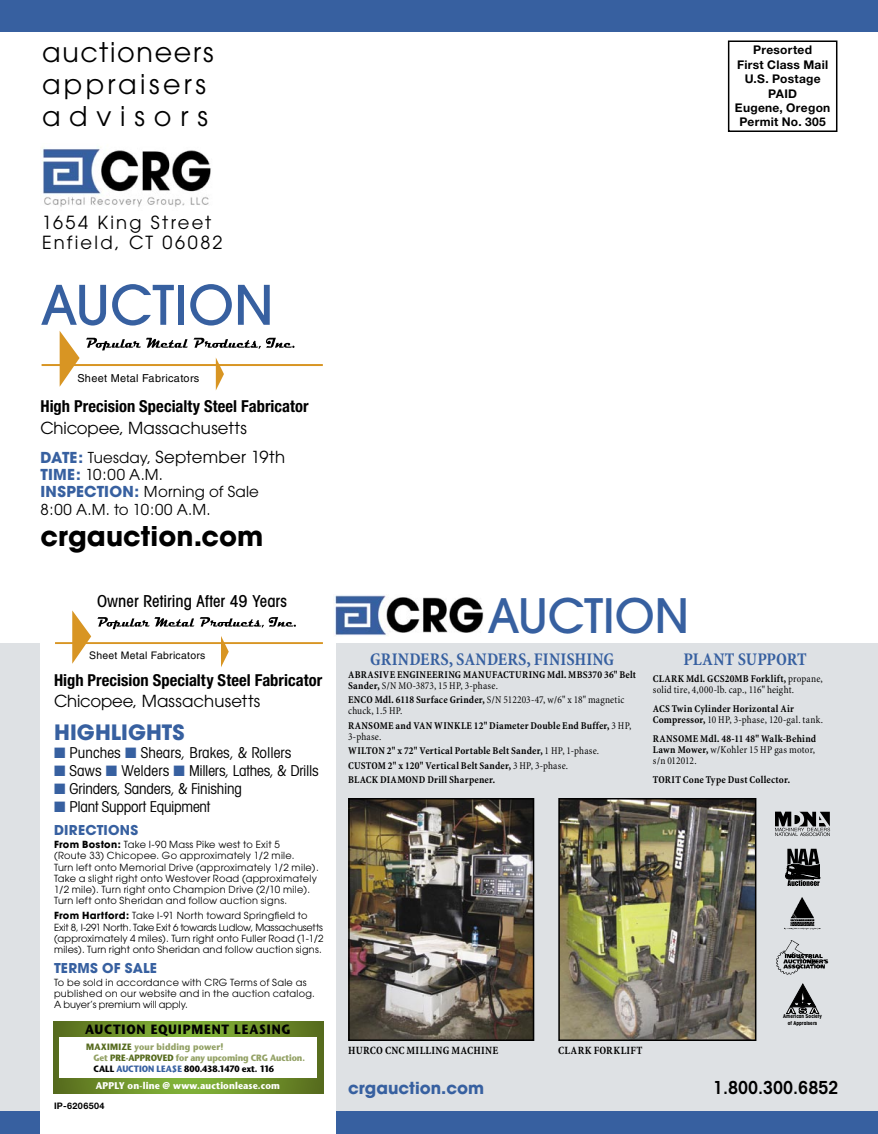
<style>
.page{position:relative;width:878px;height:1134px;background:#fff}
.page>*{position:absolute;margin:0;border:0;box-sizing:border-box;transform-origin:0 0}
.t1{font:500 54px "Avant Garde";color:#3760a0}
.t2{font:500 47.1px "Avant Garde";letter-spacing:-.01em;color:#3760a0}
.t3{font:27px/32.4px "Avant Garde";letter-spacing:.125em;color:#000}
.t4{font:700 27px "Avant Garde";letter-spacing:.005em;color:#000}
.t5{font:700 21px "Avant Garde";letter-spacing:.005em;color:#3760a0}
.t6{font:700 condensed 18px "Minion";letter-spacing:.005em;color:#3760a0}
.t7{font:18px/20.1px "Avant Garde";letter-spacing:.125em;color:#000}
.t8{font:600 condensed 18px "Avant Garde";color:#000}
.t9{font:700 condensed 16.5px "Helvetica Neue";color:#000}
.t10{font:16.5px "Avant Garde";letter-spacing:.01em;color:#000}
.t11{font:500 condensed 16.5px "Avant Garde";letter-spacing:.005em;color:#000}
.t12{font:700 16.5px "Avant Garde";color:#3760a0}
.t13{font:condensed 15px "Avant Garde";letter-spacing:-.01em;color:#000}
.t14{font:15px/17.2px "Avant Garde";letter-spacing:.015em;color:#000}
.t15{font:700 13.5px "Avant Garde";letter-spacing:.015em;color:#3760a0}
.t16{font:700 13.35px "Stone Sans";letter-spacing:.065em;color:#000;scale:.91 1}
.t17{font:700 12px/14.4px "Helvetica Neue";letter-spacing:.025em;color:#000;text-align:center}
.t18{font:700 condensed 11.25px "Minion";letter-spacing:.025em;color:#000}
.t19{font:10.95px "Helvetica";letter-spacing:.025em;color:#000}
.t20{font:700 condensed 10.5px/11.4px "Minion";letter-spacing:.02em;color:#000}
.t21{font:condensed 10.5px/11.1px "Minion";letter-spacing:.015em;color:#000}
.t22{font:10.35px "Helvetica";letter-spacing:.025em;color:#000}
.t23{font:9.75px/11.2px "Avant Garde";letter-spacing:.025em;color:#000}
.t24{font:700 9.75px "Stone Sans";letter-spacing:.015em;color:#fff;scale:.91 1}
.t25{font:700 9.15px/10.9px "Stone Sans";letter-spacing:-.005em;color:#93a165;scale:.91 1}
.t26{font:700 9px "Helvetica Neue";letter-spacing:.045em;color:#000}
.t27{font:700 condensed 5.4px/6.4px "Avant Garde";color:#000;text-align:center}
.s1{font-weight:700;font-size:15px;color:#3760a0}
.s2{font-size:15px}
.s3{font-weight:700;color:#3760a0}
.s4{color:#3760a0}
.s5{font-weight:700}
.s6{color:#556a1d}
.s7{color:#000}
.s8{font-weight:400}
</style>
<div class="page">
<div style="left:728px;top:40px;width:109px;height:92px;border:2px solid #000"></div>
<img style="left:42px;top:147px;width:169px;height:60px">
<div style="left:0;top:644px;width:878px;height:490px;background:#dee1e4"></div>
<div style="left:0;top:1112px;width:878px;height:22px;background:#3760a0"></div>
<div style="left:40px;top:588px;width:296px;height:546px;background:#fff"></div>
<svg style="left:53px;top:1021px;width:270px;height:73px;background:#6e912c"></svg>
<div style="left:59px;top:1037px;width:257px;height:41px;background:#fff"></div>
<img style="left:335px;top:595px;width:148px;height:41px">
<img style="left:776px;top:940px;width:53px;height:35px">
<svg style="left:775px;top:812px;width:55px;height:24px"></svg>
<img style="left:784px;top:897px;width:37px;height:33px">
<svg style="left:786px;top:984px;width:33px;height:30px"></svg>
<svg style="left:785px;top:849px;width:35px;height:37px"></svg>
<div style="left:0;top:0;width:878px;height:32px;background:#3760a0"></div>
<hr style="left:42px;top:364px;width:281px;height:2px;background:#d89523">
<svg style="left:60px;top:331px;width:20px;height:55px"></svg>
<svg style="left:216px;top:358px;width:8px;height:32px"></svg>
<svg style="left:86px;top:338px;width:208px;height:12px"></svg>
<hr style="left:55px;top:642px;width:268px;height:2px;background:#d89523">
<svg style="left:72px;top:610px;width:19px;height:54px"></svg>
<svg style="left:221px;top:636px;width:8px;height:31px"></svg>
<svg style="left:97px;top:617px;width:97px;height:12px"></svg>
<svg style="left:200px;top:617px;width:96px;height:10px"></svg>
<img style="left:561px;top:801px;width:192px;height:237px">
<div style="left:558px;top:798px;width:198px;height:243px;border:2px solid #000"></div>
<img style="left:351px;top:801px;width:180px;height:237px">
<div style="left:348px;top:798px;width:186px;height:243px;border:2px solid #000"></div>
<h3 class="t3" style="left:42px;top:35px;width:173px">auctioneers appraisers advisors</h3>
<p class="t17" style="left:735px;top:43px;width:97px">Presorted<br>First Class Mail<br>U.S. Postage<br>PAID<br>Eugene, Oregon<br>Permit No. 305</p>
<h3 class="t7" style="left:42px;top:213px;width:182px">1654 King Street<br>Enfield, CT 06082</h3>
<h1 class="t1" style="left:41px;top:272px;width:235px">AUCTION</h1>
<p class="t19" style="left:77px;top:372px;width:123px">Sheet Metal Fabricators</p>
<h3 class="t9" style="left:41px;top:396px;width:270px">High Precision Specialty Steel Fabricator</h3>
<h3 class="t10" style="left:41px;top:419px;width:208px">Chicopee, Massachusetts</h3>
<h3 class="t10" style="left:40px;top:447px;width:246px"><span class="s1">DATE:</span> <span class="s2">Tuesday,</span> September 19th</h3>
<h3 class="t14" style="left:40px;top:466px;width:220px"><span class="s3">TIME:</span> 10:00 A.M.<br><span class="s3">INSPECTION:</span> Morning of Sale<br>8:00 A.M. to 10:00 A.M.</h3>
<h3 class="t4" style="left:40px;top:519px;width:224px">crgauction.com</h3>
<h3 class="t11" style="left:97px;top:591px;width:191px">Owner Retiring After 49 Years</h3>
<p class="t22" style="left:89px;top:650px;width:118px">Sheet Metal Fabricators</p>
<h3 class="t9" style="left:54px;top:670px;width:270px">High Precision Specialty Steel Fabricator</h3>
<h3 class="t5" style="left:54px;top:718px;width:132px">HIGHLIGHTS</h3>
<h3 class="t13" style="left:54px;top:743px;width:239px"><span class="s4">■</span> Punches <span class="s4">■</span> Shears, Brakes, &amp; Rollers</h3>
<h3 class="t13" style="left:54px;top:761px;width:266px"><span class="s4">■</span> Saws <span class="s4">■</span> Welders <span class="s4">■</span> Millers, Lathes, &amp; Drills</h3>
<h3 class="t13" style="left:54px;top:779px;width:189px"><span class="s4">■</span> Grinders, Sanders, &amp; Finishing</h3>
<h3 class="t13" style="left:54px;top:797px;width:158px"><span class="s4">■</span> Plant Support Equipment</h3>
<h3 class="t10" style="left:54px;top:692px;width:208px">Chicopee, Massachusetts</h3>
<h3 class="t15" style="left:54px;top:822px;width:86px">DIRECTIONS</h3>
<p class="t23" style="left:54px;top:839px;width:266px"><span class="s5">From Boston:</span> Take I-90 Mass Pike west to Exit 5<br>(Route 33) Chicopee. Go approximately 1/2 mile.<br>Turn left onto Memorial Drive (approximately 1/2 mile).<br>Take a slight right onto Westover Road (approximately 1/2 mile). Turn right onto Champion Drive (2/10 mile).<br>Turn left onto Sheridan and follow auction signs.</p>
<p class="t23" style="left:54px;top:910px;width:271px"><span class="s5">From Hartford:</span> Take I-91 North toward Springfield to Exit 8, I-291 North. Take Exit 6 towards Ludlow, Massachusetts (approximately 4 miles). Turn right onto Fuller Road (1-1/2 miles). Turn right onto Sheridan and follow auction signs.</p>
<h3 class="t15" style="left:54px;top:959px;width:104px">TERMS OF SALE</h3>
<p class="t23" style="left:54px;top:977px;width:262px">To be sold in accordance with CRG Terms of Sale as published on our website and in the auction catalog.<br>A buyer’s premium will apply.</p>
<p class="t25" style="left:93px;top:1042px;width:234px;text-indent:-7px"><span class="s6">MAXIMIZE</span> your bidding power!<br>Get <span class="s6">PRE-APPROVED</span> for any upcoming CRG Auction.<br><span class="s7">CALL</span> <span class="s4">AUCTION LEA$E</span> <span class="s7">800.438.1470 ext. 116</span></p>
<h3 class="t16" style="left:85px;top:1022px;width:227px">AUCTION EQUIPMENT LEASING</h3>
<p class="t24" style="left:96px;top:1079px;width:204px">APPLY on-line @ www.auctionlease.com</p>
<p class="t26" style="left:54px;top:1100px;width:52px">IP-6206504</p>
<h2 class="t2" style="left:487px;top:586px;width:203px">AUCTION</h2>
<h3 class="t6" style="left:370px;top:649px;width:245px">GRINDERS, SANDERS, FINISHING</h3>
<p class="t20" style="left:348px;top:669px;width:289px">ABRASIVE ENGINEERING MANUFACTURING Mdl. MBS370 36" Belt<br>Sander, <span class="s8">S/N MO-3873, 15 HP, 3-phase.</span></p>
<p class="t21" style="left:348px;top:695px;width:277px"><span class="s5">ENCO Mdl. 6118 Surface Grinder,</span> S/N 512203-47, w/6" x 18" magnetic chuck, 1.5 HP.</p>
<p class="t20" style="left:348px;top:720px;width:285px">RANSOME and VAN WINKLE 12" Diameter Double End Buffer, <span class="s8">3 HP,<br>3-phase.</span></p>
<p class="t20" style="left:348px;top:744px;width:252px;line-height:14.4px">WILTON 2" x 72" Vertical Portable Belt Sander, <span class="s8">1 HP, 1-phase.<br></span>CUSTOM 2" x 120" Vertical Belt Sander, <span class="s8">3 HP, 3-phase.<br></span>BLACK DIAMOND Drill Sharpener.</p>
<h3 class="t6" style="left:683px;top:649px;width:124px">PLANT SUPPORT</h3>
<p class="t21" style="left:653px;top:673px;width:171px"><span class="s5">CLARK Mdl. GCS20MB Forklift,</span> propane, solid tire, 4,000-lb. cap., 116" height.</p>
<p class="t20" style="left:653px;top:703px;width:172px">ACS Twin Cylinder Horizontal Air<br>Compressor, <span class="s8">10 HP, 3-phase, 120-gal. tank.</span></p>
<p class="t20" style="left:653px;top:733px;width:165px;text-align:justify">RANSOME Mdl. 48-11 48" Walk-Behind Lawn Mower, <span class="s8">w/Kohler 15 HP gas motor, s/n 012012.</span></p>
<p class="t20" style="left:653px;top:774px;width:139px">TORIT Cone Type Dust Collector.</p>
<p class="t18" style="left:348px;top:1044px;width:152px">HURCO CNC MILLING MACHINE</p>
<p class="t18" style="left:558px;top:1044px;width:86px">CLARK FORKLIFT</p>
<p class="t27" style="left:783px;top:1013px;width:40px">American Society of Appraisers</p>
<h3 class="t12" style="left:348px;top:1077px;width:137px">crgauction.com</h3>
<h3 class="t8" style="left:713px;top:1076px;width:127px">1.800.300.6852</h3>
</div>
